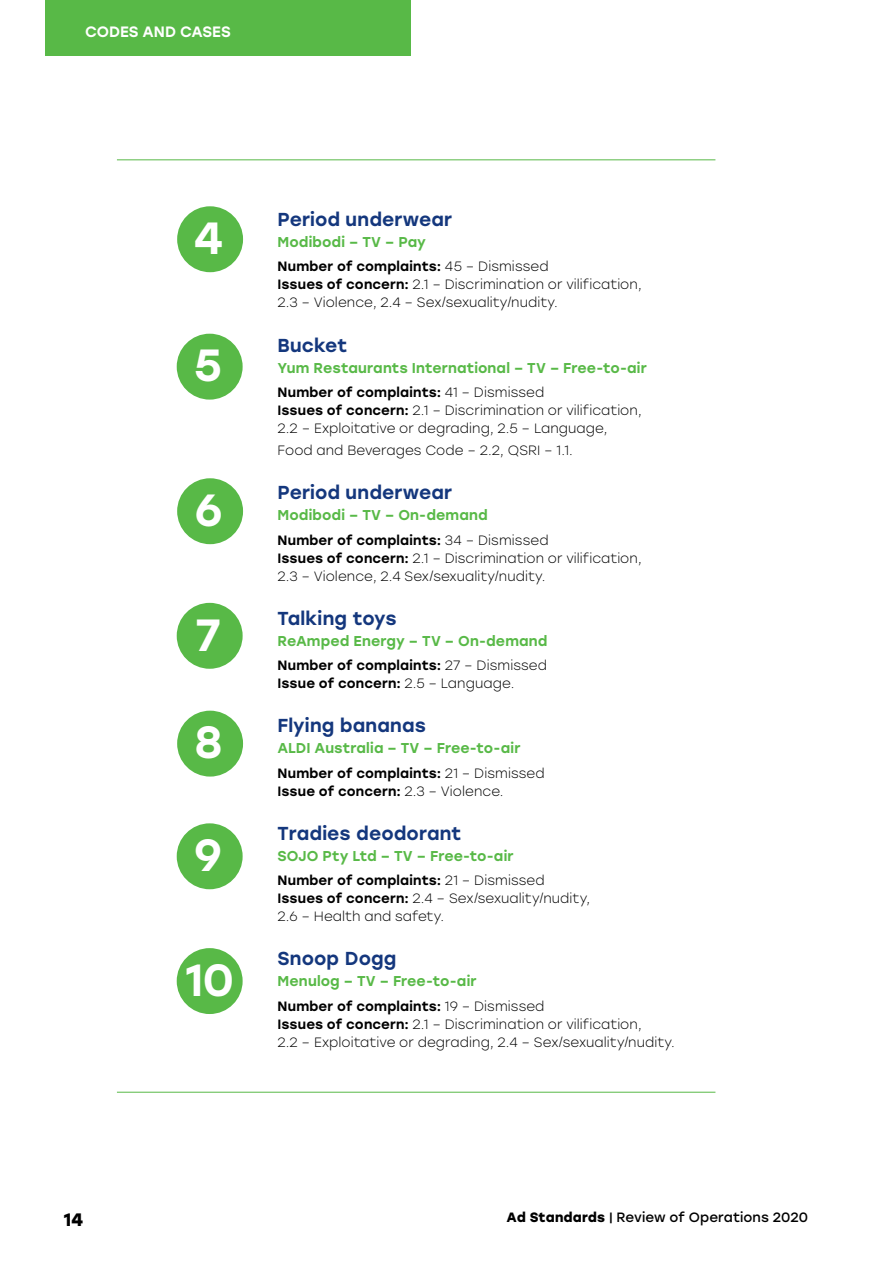
<style>
.page{position:relative;width:893px;height:1263px;background:#fff}
.page>*{position:absolute;margin:0;border:0;box-sizing:border-box;transform-origin:0 0}
.Heading_1{font:500 45px "Stolzl";color:#fff}
.Complained_Ads1{font:500 18.75px "Stolzl";letter-spacing:.005em;color:#14377d}
.t1{font:700 18px "Stolzl";color:#000}
.Section{font:500 15px "Stolzl";letter-spacing:.005em;color:#fff}
.Complained_Ads2{font:500 14.25px "Stolzl";letter-spacing:.01em;color:#58b947}
.Body{font:300 13.5px/18px "Stolzl";letter-spacing:.005em;color:#000}
.Body-2{font:500 13.5px "Stolzl";letter-spacing:.015em;color:#000}
.t2{font:13.5px "Stolzl";letter-spacing:.005em;color:#000}
.s1{font-weight:300}
.s2{font-weight:500}
.s3{font-weight:700}
</style>
<div class="page">
<div style="left:45px;top:0;width:365px;height:55px;background:#58b947"></div>
<div style="left:177px;top:603px;width:66px;height:66px;background:#58b947;border-radius:50%"></div>
<div style="left:177px;top:334px;width:66px;height:66px;background:#58b947;border-radius:50%"></div>
<div style="left:177px;top:823px;width:66px;height:66px;background:#58b947;border-radius:50%"></div>
<div style="left:177px;top:948px;width:66px;height:66px;background:#58b947;border-radius:50%"></div>
<div style="left:177px;top:478px;width:66px;height:66px;background:#58b947;border-radius:50%"></div>
<div style="left:177px;top:206px;width:66px;height:66px;background:#58b947;border-radius:50%"></div>
<div style="left:177px;top:711px;width:66px;height:65px;background:#58b947;border-radius:50%"></div>
<hr style="left:117px;top:159px;width:598px;height:1px;background:#58b947">
<hr style="left:117px;top:1092px;width:598px;height:1px;background:#58b947">
<p class="Section" style="left:85px;top:21px;width:107px">Codes and cas</p>
<p class="Section" style="left:212px;top:21px;width:19px">es</p>
<p class="Heading_1" style="left:194px;top:206px;width:30px">4</p>
<p class="Heading_1" style="left:194px;top:333px;width:29px">5</p>
<p class="Heading_1" style="left:195px;top:478px;width:29px">6</p>
<p class="Heading_1" style="left:196px;top:603px;width:26px">7</p>
<p class="Heading_1" style="left:195px;top:710px;width:29px">8</p>
<p class="Heading_1" style="left:194px;top:823px;width:29px">9</p>
<p class="Heading_1" style="left:185px;top:948px;width:50px">10</p>
<p class="Complained_Ads1" style="left:277px;top:206px;width:176px">Period underwear</p>
<p class="Complained_Ads2" style="left:277px;top:232px;width:150px">Modibodi – TV – Pay</p>
<p class="Body-2" style="left:277px;top:257px;width:273px">Number of complaints: <span class="s1">45 – Dismissed</span></p>
<p class="Body" style="left:277px;top:275px;width:366px"><span class="s2">Issues of concern:</span> 2.1 – Discrimination or vilification,<br>2.3 – Violence, 2.4 – Sex/sexuality/nudity.</p>
<p class="Complained_Ads1" style="left:277px;top:332px;width:71px">Bucket</p>
<p class="Complained_Ads2" style="left:277px;top:357px;width:371px">Yum Restaurants International – TV – Free-to-air</p>
<p class="Body-2" style="left:277px;top:383px;width:268px">Number of complaints: <span class="s1">41 – Dismissed</span></p>
<p class="Body" style="left:277px;top:401px;width:366px"><span class="s2">Issues of concern:</span> 2.1 – Discrimination or vilification,<br>2.2 – Exploitative or degrading, 2.5 – Language,</p>
<p class="Body" style="left:277px;top:441px;width:297px">Food and Beverages Code – 2.2, QSRI – 1.1.</p>
<p class="Complained_Ads1" style="left:277px;top:479px;width:176px">Period underwear</p>
<p class="Complained_Ads2" style="left:277px;top:505px;width:212px">Modibodi – TV – On-demand</p>
<p class="Body-2" style="left:277px;top:530px;width:273px">Number of complaints: <span class="s1">34 – Dismissed</span></p>
<p class="Body" style="left:277px;top:548px;width:366px"><span class="s2">Issues of concern:</span> 2.1 – Discrimination or vilification,<br>2.3 – Violence, 2.4 Sex/sexuality/nudity.</p>
<p class="Complained_Ads1" style="left:277px;top:605px;width:120px">Talking toys</p>
<p class="Complained_Ads2" style="left:277px;top:631px;width:272px">ReAmped Energy – TV – On-demand</p>
<p class="Body-2" style="left:277px;top:656px;width:271px">Number of complaints: <span class="s1">27 – Dismissed</span></p>
<p class="Body-2" style="left:277px;top:674px;width:238px">Issue of concern: <span class="s1">2.5 – Language.</span></p>
<p class="Complained_Ads1" style="left:277px;top:712px;width:150px">Flying bananas</p>
<p class="Complained_Ads2" style="left:277px;top:738px;width:244px">ALDI Australia – TV – Free-to-air</p>
<p class="Body-2" style="left:277px;top:763px;width:269px">Number of complaints: <span class="s1">21 – Dismissed</span></p>
<p class="Body-2" style="left:277px;top:781px;width:228px">Issue of concern: <span class="s1">2.3 – Violence.</span></p>
<p class="Complained_Ads1" style="left:277px;top:820px;width:185px">Tradies deodorant</p>
<p class="Complained_Ads2" style="left:277px;top:845px;width:238px">SOJO Pty Ltd – TV – Free-to-air</p>
<p class="Body-2" style="left:277px;top:871px;width:269px">Number of complaints: <span class="s1">21 – Dismissed</span></p>
<p class="Body" style="left:277px;top:889px;width:314px"><span class="s2">Issues of concern:</span> 2.4 – Sex/sexuality/nudity,<br>2.6 – Health and safety.</p>
<p class="Complained_Ads1" style="left:277px;top:945px;width:120px">Snoop Dogg</p>
<p class="Complained_Ads2" style="left:277px;top:971px;width:201px">Menulog – TV – Free-to-air</p>
<p class="Body-2" style="left:277px;top:996px;width:269px">Number of complaints: <span class="s1">19 – Dismissed</span></p>
<p class="Body" style="left:277px;top:1014px;width:399px"><span class="s2">Issues of concern:</span> 2.1 – Discrimination or vilification,<br>2.2 – Exploitative or degrading, 2.4 – Sex/sexuality/nudity.</p>
<h3 class="t1" style="left:64px;top:1206px;width:21px">14</h3>
<p class="t2" style="left:507px;top:1208px;width:303px"><span class="s3">Ad Standards</span> | Review of Operations 2020</p>
</div>
